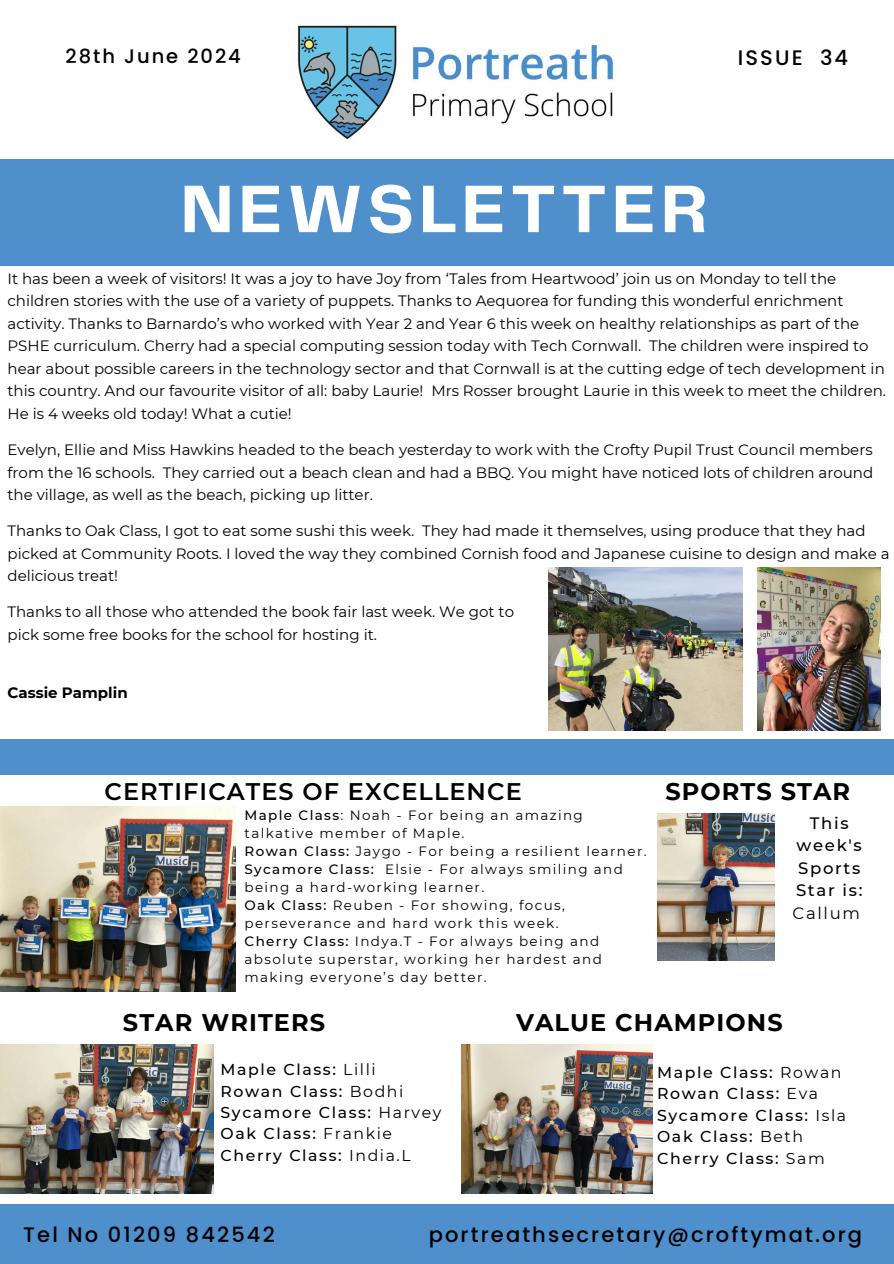
<style>
.page{position:relative;width:894px;height:1264px;background:#fff}
.page>*{position:absolute;margin:0;border:0;box-sizing:border-box;transform-origin:0 0}
.t1{font:700 69.75px "Telegraf";letter-spacing:.07em;color:#fff}
.t2{font:700 24px "Montserrat";letter-spacing:.045em;color:#000}
.t3{font:600 24px "Montserrat";letter-spacing:.045em;color:#000}
.t4{font:500 21px "Poppins";letter-spacing:.1em;color:#000}
.t5{font:500 19.5px "Poppins";letter-spacing:.1em;color:#000}
.t6{font:500 16.5px/22.5px "Montserrat";letter-spacing:.1em;color:#000;text-align:center}
.t7{font:500 15.75px/21.5px "Montserrat";letter-spacing:.1em;color:#000}
.t8{font:15px/22.5px "Montserrat";color:#000}
.t9{font:700 15px "Montserrat";color:#000}
.t10{font:13.5px/18px "Montserrat";letter-spacing:.1em;color:#000}
.s1{font-weight:500}
.s2{font-weight:400}
</style>
<div class="page">
<div style="left:0;top:160px;width:893px;height:106px;background:#4e8fcc"></div>
<div style="left:0;top:1204px;width:893px;height:59px;background:#4e8fcc"></div>
<img style="left:297px;top:25px;width:317px;height:115px">
<img style="left:0;top:1044px;width:214px;height:149px">
<div style="left:0;top:738px;width:893px;height:36px;background:#4e8fcc"></div>
<img style="left:461px;top:1044px;width:191px;height:149px">
<img style="left:657px;top:813px;width:117px;height:147px">
<img style="left:0;top:806px;width:235px;height:185px">
<img style="left:548px;top:567px;width:193px;height:163px">
<img style="left:757px;top:567px;width:123px;height:163px">
<h4 class="t5" style="left:65px;top:42px;width:177px">28th June 2024</h4>
<p class="t4" style="left:737px;top:43px;width:112px">ISSUE 34</p>
<p class="t1" style="left:180px;top:179px;width:528px">NEWSLETTER</p>
<h6 class="t8" style="left:8px;top:267px;width:879px">It has been a week of visitors! It was a joy to have Joy from ‘Tales from Heartwood’ join us on Monday to tell the children stories with the use of a variety of puppets. Thanks to Aequorea for funding this wonderful enrichment activity. Thanks to Barnardo’s who worked with Year 2 and Year 6 this week on healthy relationships as part of the PSHE curriculum. Cherry had a special computing session today with Tech Cornwall. The children were inspired to hear about possible careers in the technology sector and that Cornwall is at the cutting edge of tech development in this country. And our favourite visitor of all: baby Laurie! Mrs Rosser brought Laurie in this week to meet the children.<br>He is 4 weeks old today! What a cutie!</h6>
<h6 class="t8" style="left:8px;top:438px;width:866px;text-align:justify">Evelyn, Ellie and Miss Hawkins headed to the beach yesterday to work with the Crofty Pupil Trust Council members from the 16 schools. They carried out a beach clean and had a BBQ. You might have noticed lots of children around the village, as well as the beach, picking up litter.</h6>
<h6 class="t8" style="left:8px;top:519px;width:883px">Thanks to Oak Class, I got to eat some sushi this week. They had made it themselves, using produce that they had picked at Community Roots. I loved the way they combined Cornish food and Japanese cuisine to design and make a delicious treat!</h6>
<h6 class="t8" style="left:8px;top:600px;width:508px">Thanks to all those who attended the book fair last week. We got to pick some free books for the school for hosting it.</h6>
<h5 class="t9" style="left:8px;top:683px;width:122px">Cassie Pamplin</h5>
<h2 class="t3" style="left:105px;top:777px;width:418px">CERTIFICATES OF EXCELLENCE</h2>
<p class="t2" style="left:665px;top:777px;width:186px">SPORTS STAR</p>
<p class="t10" style="left:244px;top:805px;width:339px"><span class="s1">Maple Class</span>: Noah - For being an amazing talkative member of Maple.</p>
<p class="t10" style="left:244px;top:841px;width:403px"><span class="s1">Rowan Class:</span> Jaygo - For being a resilient learner.</p>
<h2 class="t10" style="left:244px;top:859px;width:380px"><span class="s1">Sycamore Class:</span> Elsie - For always smiling and being a hard-working learner.</h2>
<p class="t10" style="left:244px;top:895px;width:322px"><span class="s1">Oak Class:</span> Reuben - For showing, focus, perseverance and hard work this week.</p>
<p class="t10" style="left:244px;top:931px;width:358px"><span class="s1">Cherry Class:</span> Indya.T - For always being and absolute superstar, working her hardest and making everyone’s day better.</p>
<h6 class="t6" style="left:792px;top:811px;width:71px">This week's<br>Sports<br>Star is:<br><span class="s2">Callum</span></h6>
<h1 class="t2" style="left:123px;top:1007px;width:204px">STAR WRITERS</h1>
<h4 class="t7" style="left:220px;top:1058px;width:222px">Maple Class: <span class="s2">Lilli<br></span>Rowan Class: <span class="s2">Bodhi<br></span>Sycamore Class: <span class="s2">Harvey<br></span>Oak Class: <span class="s2">Frankie<br></span>Cherry Class: <span class="s2">India.L</span></h4>
<h2 class="t2" style="left:516px;top:1007px;width:268px">VALUE CHAMPIONS</h2>
<h6 class="t7" style="left:657px;top:1061px;width:190px">Maple Class: <span class="s2">Rowan<br></span>Rowan Class: <span class="s2">Eva<br></span>Sycamore Class: <span class="s2">Isla<br></span>Oak Class: <span class="s2">Beth<br></span>Cherry Class: <span class="s2">Sam</span></h6>
<h2 class="t4" style="left:23px;top:1219px;width:253px">Tel No 01209 842542</h2>
<h6 class="t4" style="left:428px;top:1219px;width:435px">portreathsecretary@croftymat.org</h6>
</div>
